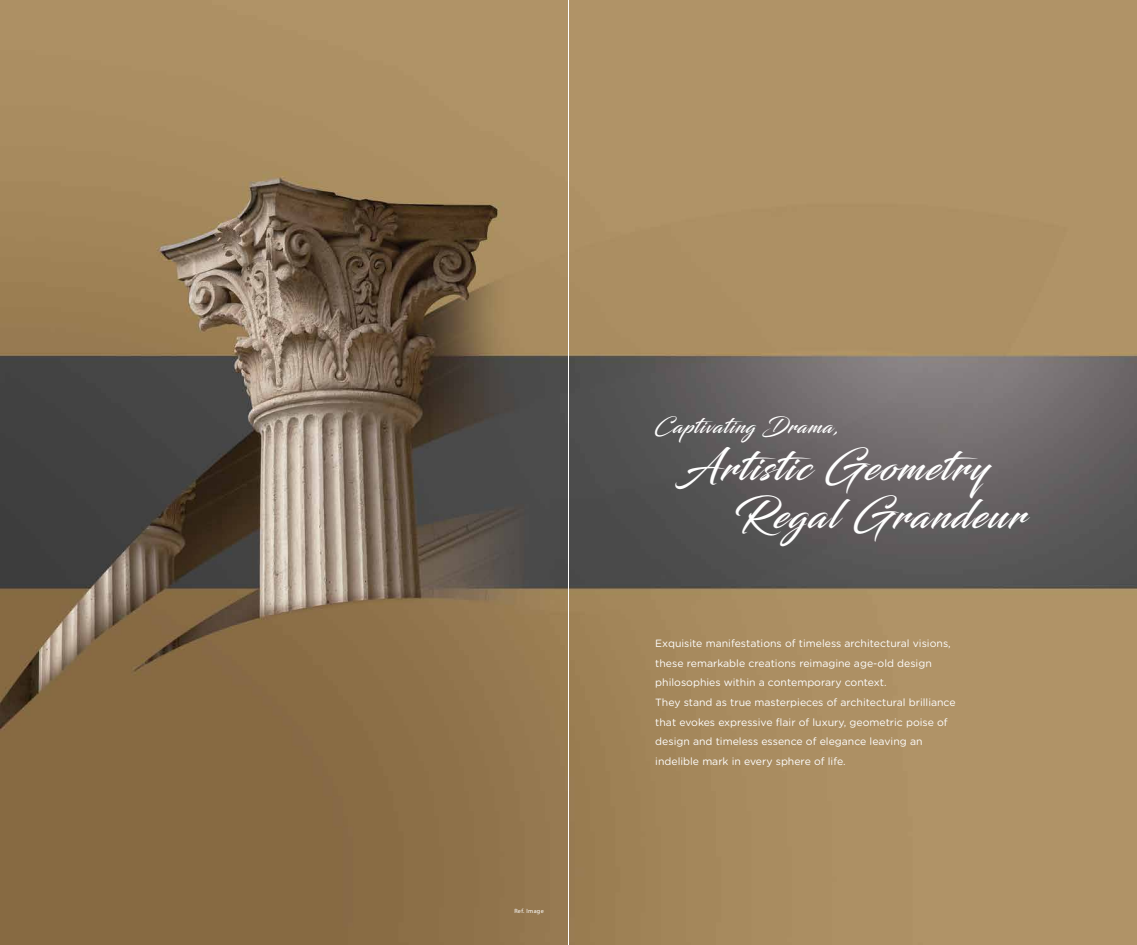
<style>
.page{position:relative;width:1137px;height:945px;background:#fff}
.page>*{position:absolute;margin:0;border:0;box-sizing:border-box;transform-origin:0 0}
.t1{font:39.38px "Blacksword";letter-spacing:.05em;color:#fff}
.t2{font:20.56px "Blacksword";letter-spacing:.05em;color:#fff}
.t3{font:10.5px/19.6px "Gotham Rounded";color:#fff}
.t4{font:6.12px "Myriad Pro";letter-spacing:.05em;color:#fff}
</style>
<div class="page">
<img style="left:0;top:0;width:1137px;height:945px">
<hr style="left:568px;top:0;width:1px;height:945px;background:#fff">
<p class="t4" style="left:514px;top:907px;width:31px">Ref. Image</p>
<h2 class="t2" style="left:654px;top:414px;width:187px">Captivating Drama,</h2>
<h1 class="t1" style="left:681px;top:444px;width:308px">Artistic Geometry</h1>
<h1 class="t1" style="left:734px;top:491px;width:292px">Regal Grandeur</h1>
<p class="t3" style="left:655px;top:633px;width:302px">Exquisite manifestations of timeless architectural visions, these remarkable creations reimagine age-old design philosophies within a contemporary context.<br>They stand as true masterpieces of architectural brilliance that evokes expressive flair of luxury, geometric poise of design and timeless essence of elegance leaving an indelible mark in every sphere of life.</p>
</div>
